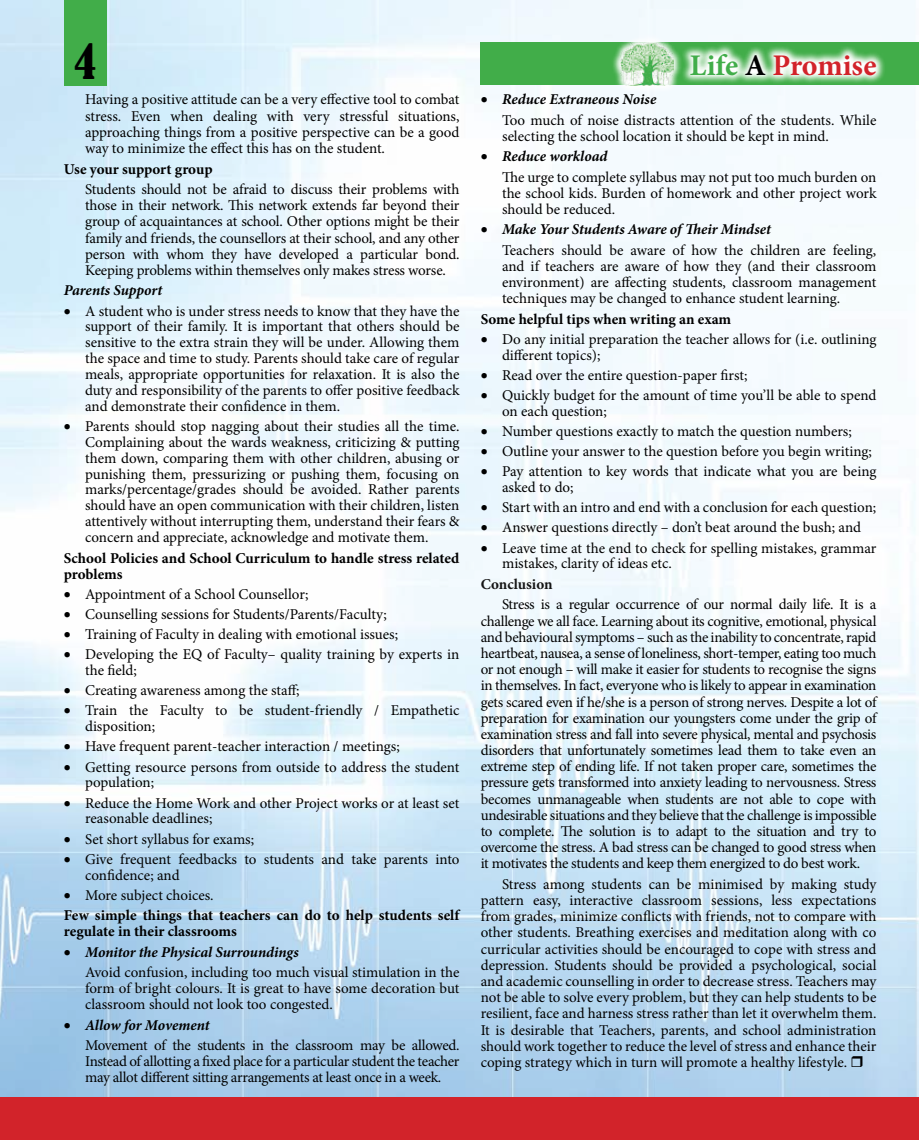
<style>
.page{position:relative;width:919px;height:1140px;background:#fff}
.page>*{position:absolute;margin:0;border:0;box-sizing:border-box;transform-origin:0 0}
.t1{font:condensed 45px "Bernard";color:#000}
.t2{font:700 30px "Minion Pro";color:#d2232a}
.t3{font:15px/16.2px "Minion Pro";letter-spacing:-.005em;color:#000}
.t4{font:700 15px/16.2px "Minion Pro";color:#000}
.t5{font:15px/20.4px "Minion Pro";letter-spacing:-.025em;color:#000}
.t6{font:italic 700 15px "Minion Pro";letter-spacing:-.005em;color:#000}
.t7{font:700 15px "Minion Pro";color:#151515}
.s1{color:#41ad49}
.s2{color:#000}
.s3{font-weight:400}
.s4{font-weight:700;font-style:italic}
</style>
<div class="page">
<img style="left:0;top:0;width:918px;height:1097px">
<div style="left:0;top:1097px;width:918px;height:43px;background:#d2232a"></div>
<div style="left:64px;top:0;width:42px;height:85px;background:#41ad49"></div>
<div style="left:480px;top:43px;width:438px;height:42px;background:#41ad49"></div>
<svg style="left:683px;top:45px;width:201px;height:38px"></svg>
<svg style="left:611px;top:33px;width:71px;height:61px;fill:#f1f9fd"></svg>
<img style="left:620px;top:43px;width:53px;height:42px">
<svg style="left:851px;top:1056px;width:11px;height:11px"></svg>
<h1 class="t1" style="left:74px;top:35px;width:24px">4</h1>
<h2 class="t2" style="left:689px;top:44px;width:188px"><span class="s1">Life</span> <span class="s2">A</span> Promise</h2>
<p class="t3" style="left:85px;top:92px;width:376px;text-align:justify">Having a positive attitude can be a very effective tool to combat stress. Even when dealing with very stressful situations, approaching things from a positive perspective can be a good way to minimize the effect this has on the student.</p>
<p class="t4" style="left:64px;top:160px;width:150px">Use your support group</p>
<p class="t3" style="left:85px;top:181px;width:376px;text-align:justify">Students should not be afraid to discuss their problems with those in their network. This network extends far beyond their group of acquaintances at school. Other options might be their family and friends, the counsellors at their school, and any other person with whom they have developed a particular bond.<br>Keeping problems within themselves only makes stress worse.</p>
<p class="t6" style="left:64px;top:280px;width:100px">Parents Support</p>
<p class="t3" style="left:85px;top:303px;width:376px;text-align:justify;text-indent:-21px">• A student who is under stress needs to know that they have the support of their family. It is important that others should be sensitive to the extra strain they will be under. Allowing them the space and time to study. Parents should take care of regular meals, appropriate opportunities for relaxation. It is also the duty and responsibility of the parents to offer positive feedback and demonstrate their confidence in them.</p>
<p class="t3" style="left:85px;top:418px;width:376px;text-align:justify;text-indent:-21px">• Parents should stop nagging about their studies all the time.<br>Complaining about the wards weakness, criticizing &amp; putting them down, comparing them with other children, abusing or punishing them, pressurizing or pushing them, focusing on marks/percentage/grades should be avoided. Rather parents should have an open communication with their children, listen attentively without interrupting them, understand their fears &amp; concern and appreciate, acknowledge and motivate them.</p>
<p class="t4" style="left:64px;top:549px;width:397px">School Policies and School Curriculum to handle stress related problems</p>
<p class="t3" style="left:64px;top:586px;width:246px">• Appointment of a School Counsellor;</p>
<p class="t3" style="left:64px;top:606px;width:324px">• Counselling sessions for Students/Parents/Faculty;</p>
<p class="t3" style="left:64px;top:626px;width:336px">• Training of Faculty in dealing with emotional issues;</p>
<p class="t3" style="left:85px;top:646px;width:376px;text-indent:-21px">• Developing the EQ of Faculty– quality training by experts in the field;</p>
<p class="t3" style="left:64px;top:682px;width:237px">• Creating awareness among the staff;</p>
<p class="t3" style="left:85px;top:702px;width:376px;text-indent:-21px">• Train the Faculty to be student-friendly / Empathetic disposition;</p>
<p class="t3" style="left:64px;top:738px;width:337px">• Have frequent parent-teacher interaction / meetings;</p>
<p class="t3" style="left:85px;top:759px;width:376px;text-indent:-21px">• Getting resource persons from outside to address the student population;</p>
<p class="t3" style="left:85px;top:795px;width:376px;text-indent:-21px">• Reduce the Home Work and other Project works or at least set reasonable deadlines;</p>
<p class="t3" style="left:64px;top:830px;width:192px">• Set short syllabus for exams;</p>
<p class="t3" style="left:85px;top:851px;width:376px;text-indent:-21px">• Give frequent feedbacks to students and take parents into confidence; and</p>
<p class="t4" style="left:64px;top:884px;width:397px;line-height:20.4px">• <span class="s3">More subject choices.<br></span>Few simple things that teachers can do to help students self</p>
<p class="t4" style="left:64px;top:923px;width:174px">regulate in their classrooms</p>
<p class="t3" style="left:85px;top:941px;width:376px;line-height:20.4px;text-indent:-21px">• <span class="s4">Monitor the Physical Surroundings<br></span>Avoid confusion, including too much visual stimulation in the</p>
<p class="t3" style="left:85px;top:980px;width:376px">form of bright colours. It is great to have some decoration but classroom should not look too congested.</p>
<p class="t5" style="left:85px;top:1014px;width:376px;text-indent:-21px">• <span class="s4">Allow for Movement<br></span>Movement of the students in the classroom may be allowed.</p>
<p class="t3" style="left:85px;top:1053px;width:376px">Instead of allotting a fixed place for a particular student the teacher may allot different sitting arrangements at least once in a week.</p>
<p class="t3" style="left:502px;top:90px;width:376px;line-height:20.4px;text-indent:-21px">• <span class="s4">Reduce Extraneous Noise<br></span>Too much of noise distracts attention of the students. While</p>
<p class="t3" style="left:502px;top:128px;width:328px">selecting the school location it should be kept in mind.</p>
<p class="t3" style="left:502px;top:146px;width:376px;line-height:20.4px;text-indent:-21px">• <span class="s4">Reduce workload<br></span>The urge to complete syllabus may not put too much burden on</p>
<p class="t3" style="left:502px;top:185px;width:376px">the school kids. Burden of homework and other project work should be reduced.</p>
<p class="t3" style="left:502px;top:219px;width:376px;line-height:20.4px;text-indent:-21px">• <span class="s4">Make Your Students Aware of Their Mindset<br></span>Teachers should be aware of how the children are feeling,</p>
<p class="t3" style="left:502px;top:258px;width:376px;text-align:justify">and if teachers are aware of how they (and their classroom environment) are affecting students, classroom management techniques may be changed to enhance student learning.</p>
<p class="t4" style="left:480px;top:311px;width:252px">Some helpful tips when writing an exam</p>
<p class="t3" style="left:502px;top:331px;width:376px;text-indent:-21px">• Do any initial preparation the teacher allows for (i.e. outlining different topics);</p>
<p class="t3" style="left:480px;top:367px;width:268px">• Read over the entire question-paper first;</p>
<p class="t3" style="left:502px;top:387px;width:376px;text-indent:-21px">• Quickly budget for the amount of time you’ll be able to spend on each question;</p>
<p class="t3" style="left:480px;top:423px;width:372px">• Number questions exactly to match the question numbers;</p>
<p class="t3" style="left:480px;top:443px;width:392px">• Outline your answer to the question before you begin writing;</p>
<p class="t3" style="left:502px;top:463px;width:376px;text-indent:-21px">• Pay attention to key words that indicate what you are being asked to do;</p>
<p class="t3" style="left:480px;top:499px;width:397px">• Start with an intro and end with a conclusion for each question;</p>
<p class="t3" style="left:480px;top:519px;width:382px">• Answer questions directly – don’t beat around the bush; and</p>
<p class="t3" style="left:502px;top:540px;width:376px;text-indent:-21px">• Leave time at the end to check for spelling mistakes, grammar mistakes, clarity of ideas etc.</p>
<p class="t7" style="left:480px;top:573px;width:73px">Conclusion</p>
<p class="t3" style="left:480px;top:596px;width:397px;text-align:justify;text-indent:21px">Stress is a regular occurrence of our normal daily life. It is a challenge we all face. Learning about its cognitive, emotional, physical and behavioural symptoms – such as the inability to concentrate, rapid heartbeat, nausea, a sense of loneliness, short-temper, eating too much or not enough – will make it easier for students to recognise the signs in themselves. In fact, everyone who is likely to appear in examination gets scared even if he/she is a person of strong nerves. Despite a lot of preparation for examination our youngsters come under the grip of examination stress and fall into severe physical, mental and psychosis disorders that unfortunately sometimes lead them to take even an extreme step of ending life. If not taken proper care, sometimes the pressure gets transformed into anxiety leading to nervousness. Stress becomes unmanageable when students are not able to cope with undesirable situations and they believe that the challenge is impossible to complete. The solution is to adapt to the situation and try to overcome the stress. A bad stress can be changed to good stress when it motivates the students and keep them energized to do best work.</p>
<p class="t3" style="left:480px;top:876px;width:397px;text-align:justify;text-indent:21px">Stress among students can be minimised by making study pattern easy, interactive classroom sessions, less expectations from grades, minimize conflicts with friends, not to compare with other students. Breathing exercises and meditation along with co curricular activities should be encouraged to cope with stress and depression. Students should be provided a psychological, social and academic counselling in order to decrease stress. Teachers may not be able to solve every problem, but they can help students to be resilient, face and harness stress rather than let it overwhelm them.<br>It is desirable that Teachers, parents, and school administration should work together to reduce the level of stress and enhance their coping strategy which in turn will promote a healthy lifestyle.</p>
</div>
